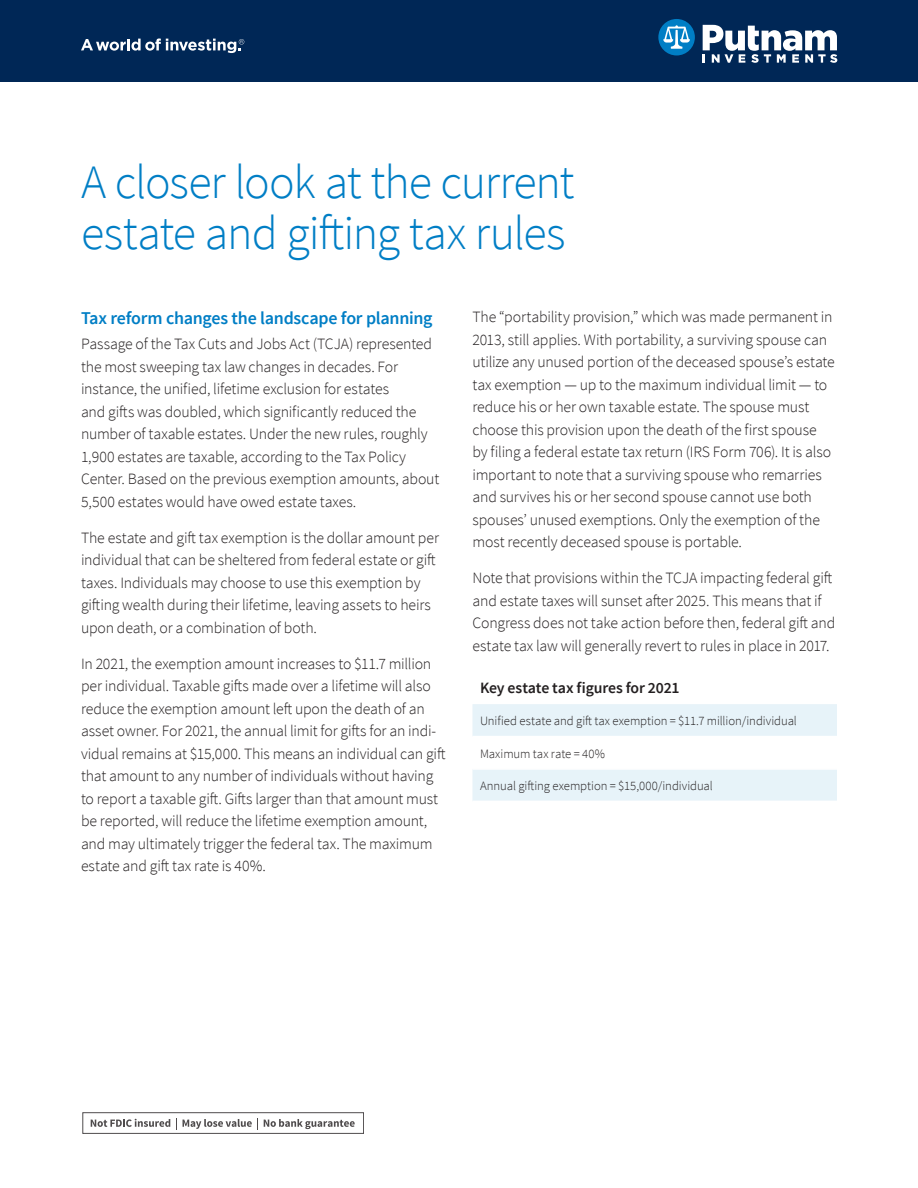
<style>
.page{position:relative;width:918px;height:1188px;background:#fff}
.page>*{position:absolute;margin:0;border:0;box-sizing:border-box;transform-origin:0 0}
.Headline{font:300 48px/51px "Source Sans Pro";letter-spacing:-.025em;color:#007ec5}
.Subhead{font:600 18px "Source Sans Pro";letter-spacing:-.015em;color:#007ec5}
.Body{font:300 15.75px/22.5px "Source Sans Pro";letter-spacing:-.01em;color:#231f20}
.Subhead_2{font:600 15.75px "Source Sans Pro";letter-spacing:-.01em;color:#231f20}
.Table_text{font:300 12.75px "Source Sans Pro";letter-spacing:-.005em;color:#231f20}
</style>
<div class="page">
<svg style="left:472px;top:704px;width:365px;height:97px"></svg>
<hr style="left:472px;top:736px;width:365px;height:1px;background:#fff">
<hr style="left:472px;top:768px;width:365px;height:2px;background:#fff">
<svg style="left:91px;top:1119px;width:79px;height:8px"></svg>
<svg style="left:176px;top:1118px;width:1px;height:12px"></svg>
<svg style="left:183px;top:1118px;width:75px;height:12px"></svg>
<svg style="left:264px;top:1119px;width:91px;height:10px"></svg>
<div style="left:0;top:0;width:918px;height:81px;background:#002756"></div>
<svg style="left:658px;top:19px;width:37px;height:36px"></svg>
<svg style="left:703px;top:25px;width:134px;height:38px"></svg>
<svg style="left:81px;top:38px;width:163px;height:15px"></svg>
<p class="Headline" style="left:81px;top:157px;width:495px">A closer look at the current estate and gifting tax rules</p>
<p class="Subhead" style="left:81px;top:306px;width:353px">Tax reform changes the landscape for planning</p>
<p class="Body" style="left:81px;top:333px;width:360px">Passage of the Tax Cuts and Jobs Act (TCJA) represented the most sweeping tax law changes in decades. For instance, the unified, lifetime exclusion for estates<br>and gifts was doubled, which significantly reduced the number of taxable estates. Under the new rules, roughly 1,900 estates are taxable, according to the Tax Policy Center. Based on the previous exemption amounts, about 5,500 estates would have owed estate taxes.</p>
<p class="Body" style="left:81px;top:527px;width:360px">The estate and gift tax exemption is the dollar amount per individual that can be sheltered from federal estate or gift taxes. Individuals may choose to use this exemption by gifting wealth during their lifetime, leaving assets to heirs upon death, or a combination of both.</p>
<p class="Body" style="left:81px;top:653px;width:366px">In 2021, the exemption amount increases to $11.7 million per individual. Taxable gifts made over a lifetime will also reduce the exemption amount left upon the death of an asset owner. For 2021, the annual limit for gifts for an indi&shy;vidual remains at $15,000. This means an individual can gift that amount to any number of individuals without having to report a taxable gift. Gifts larger than that amount must be reported, will reduce the lifetime exemption amount, and may ultimately trigger the federal tax. The maximum estate and gift tax rate is 40%.</p>
<p class="Body" style="left:472px;top:306px;width:364px">The “portability provision,” which was made permanent in 2013, still applies. With portability, a surviving spouse can utilize any unused portion of the deceased spouse’s estate tax exemption — up to the maximum individual limit — to reduce his or her own taxable estate. The spouse must choose this provision upon the death of the first spouse by filing a federal estate tax return (IRS Form 706). It is also important to note that a surviving spouse who remarries and survives his or her second spouse cannot use both spouses’ unused exemptions. Only the exemption of the most recently deceased spouse is portable.</p>
<p class="Body" style="left:472px;top:567px;width:364px">Note that provisions within the TCJA impacting federal gift and estate taxes will sunset after 2025. This means that if Congress does not take action before then, federal gift and estate tax law will generally revert to rules in place in 2017.</p>
<p class="Subhead_2" style="left:480px;top:678px;width:201px">Key estate tax figures for 2021</p>
<p class="Table_text" style="left:480px;top:713px;width:318px">Unified estate and gift tax exemption = $11.7 million/individual</p>
<p class="Table_text" style="left:480px;top:746px;width:126px">Maximum tax rate = 40%</p>
<p class="Table_text" style="left:480px;top:778px;width:234px">Annual gifting exemption = $15,000/individual</p>
</div>
